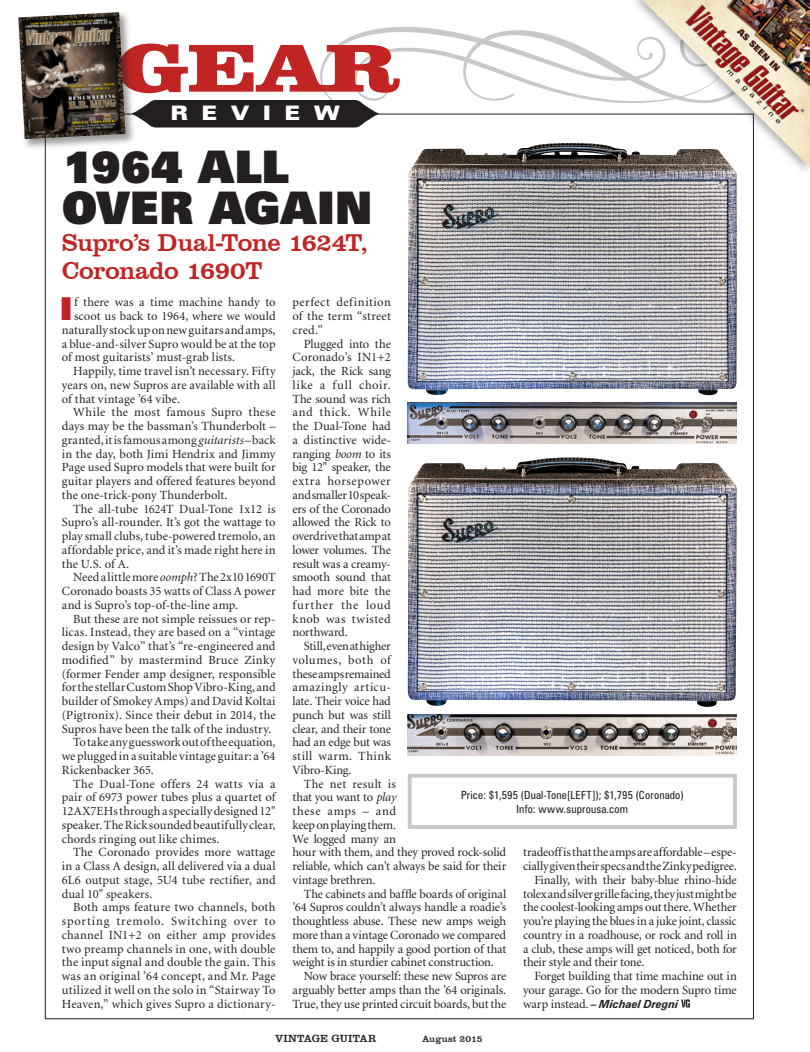
<style>
.page{position:relative;width:810px;height:1052px;background:#fff}
.page>*{position:absolute;margin:0;border:0;box-sizing:border-box;transform-origin:0 0}
.t1{font:900 69.5px "Clarendon BT";color:#c02423;scale:1.31 1}
.t2{font:900 45px/41.2px "Zurich BT";letter-spacing:-.025em;color:#231f20}
.t3{font:900 31.62px "Zurich BT";color:#c02423}
.t4{font:25px/27.5px "Clarendon BT";letter-spacing:-.03em;color:#c02423}
.t5{font:900 expanded 20px "Zurich BT";letter-spacing:.71em;color:#fff}
.t6{font:12.5px/13.8px "Minion";letter-spacing:.005em;color:#231f20;text-align:justify}
.t7{font:12.5px "Minion";letter-spacing:-.015em;color:#231f20}
.t8{font:12.5px "Minion";letter-spacing:-.02em;color:#231f20}
.t9{font:12.5px "Minion";letter-spacing:.025em;color:#231f20}
.t10{font:12.5px "Minion";letter-spacing:.055em;color:#231f20}
.t11{font:condensed 11.25px/13.8px "Zurich BT";letter-spacing:.015em;color:#231f20;text-align:center}
.t12{font:italic 700 11.25px "Zurich BT";letter-spacing:-.01em;color:#231f20}
.t13{font:10.62px "Clarendon BT";letter-spacing:.025em;color:#231f20}
.t14{font:9.38px "Clarendon BT";color:#231f20}
.s1{font-style:italic}
.s2{font-family:"Minion";font-weight:400;font-style:normal;font-size:12.5px}
</style>
<div class="page">
<svg style="left:137px;top:26px;width:493px;height:101px"></svg>
<div style="left:17px;top:10px;width:120px;height:140px;background:#231f20;opacity:.45"></div>
<img style="left:18px;top:12px;width:107px;height:127px">
<div style="left:408px;top:774px;width:329px;height:55px;border:4px solid #c7c8ca"></div>
<svg style="left:681px;top:999px;width:9px;height:8px"></svg>
<div style="left:630px;top:0;width:180px;height:175px;background:#231f20;opacity:.35"></div>
<img style="left:642px;top:0;width:168px;height:168px">
<img style="left:408px;top:143px;width:329px;height:252px">
<img style="left:408px;top:402px;width:329px;height:42px">
<img style="left:408px;top:457px;width:329px;height:250px">
<img style="left:408px;top:714px;width:329px;height:42px">
<h1 class="t1" style="left:116px;top:25px;width:218px">GEAR</h1>
<h3 class="t5" style="left:171px;top:101px;width:171px">REVIEW</h3>
<h2 class="t2" style="left:62px;top:146px;width:313px">1964 ALL<br>OVER AGAIN</h2>
<h3 class="t4" style="left:62px;top:228px;width:308px">Supro’s Dual-Tone 1624T,<br>Coronado 1690T</h3>
<h3 class="t3" style="left:60px;top:290px;width:10px">I</h3>
<p class="t6" style="left:74px;top:296px;width:203px">f there was a time machine handy to</p>
<p class="t6" style="left:292px;top:296px;width:100px">perfect definition of the term “street cred.”</p>
<p class="t6" style="left:292px;top:337px;width:100px;text-indent:11px">Plugged into the Coronado’s IN1+2 jack, the Rick sang like a full choir.<br>The sound was rich and thick. While the Dual-Tone had a distinctive wide&shy;ranging <span class="s1">boom</span> to its big 12" speaker, the extra horsepower and smaller 10 speak&shy;ers of the Coronado allowed the Rick to overdrive that amp at lower volumes. The result was a creamy&shy;smooth sound that had more bite the further the loud knob was twisted northward.</p>
<p class="t6" style="left:292px;top:640px;width:100px;text-indent:11px">Still, even at higher volumes, both of these amps remained amazingly articu&shy;late. Their voice had punch but was still clear, and their tone had an edge but was still warm. Think Vibro-King.</p>
<p class="t6" style="left:292px;top:777px;width:215px;text-align:left;text-indent:11px">The net result is<br>that you want to <span class="s1">play<br></span>these amps – and<br>keep on playing them.<br>We logged many an<br>hour with them, and they proved rock-solid reliable, which can’t always be said for their vintage brethren.</p>
<p class="t6" style="left:304px;top:887px;width:204px">The cabinets and baffle boards of original</p>
<p class="t7" style="left:292px;top:901px;width:215px">’64 Supros couldn’t always handle a roadie’s</p>
<p class="t6" style="left:292px;top:915px;width:215px">thoughtless abuse. These new amps weigh</p>
<p class="t8" style="left:292px;top:929px;width:215px">more than a vintage Coronado we compared</p>
<p class="t7" style="left:292px;top:942px;width:215px">them to, and happily a good portion of that</p>
<p class="t6" style="left:292px;top:956px;width:203px">weight is in sturdier cabinet construction.</p>
<p class="t7" style="left:304px;top:970px;width:204px">Now brace yourself: these new Supros are</p>
<p class="t6" style="left:292px;top:983px;width:215px">arguably better amps than the ’64 originals.</p>
<p class="t6" style="left:292px;top:997px;width:215px">True, they use printed circuit boards, but the</p>
<p class="t6" style="left:74px;top:310px;width:203px">scoot us back to 1964, where we would</p>
<p class="t6" style="left:62px;top:323px;width:215px">naturally stock up on new guitars and amps,</p>
<p class="t6" style="left:62px;top:337px;width:215px">a blue-and-silver Supro would be at the top</p>
<p class="t6" style="left:62px;top:351px;width:175px">of most guitarists’ must-grab lists.</p>
<p class="t6" style="left:73px;top:365px;width:204px">Happily, time travel isn’t necessary. Fifty</p>
<p class="t6" style="left:62px;top:378px;width:215px">years on, new Supros are available with all</p>
<p class="t6" style="left:62px;top:392px;width:120px">of that vintage ’64 vibe.</p>
<p class="t9" style="left:73px;top:406px;width:204px">While the most famous Supro these</p>
<p class="t6" style="left:62px;top:420px;width:215px">days may be the bassman’s Thunderbolt –</p>
<p class="t6" style="left:62px;top:433px;width:215px">granted, it is famous among <span class="s1">guitarists</span> – back</p>
<p class="t6" style="left:62px;top:447px;width:215px">in the day, both Jimi Hendrix and Jimmy</p>
<p class="t6" style="left:62px;top:461px;width:215px">Page used Supro models that were built for</p>
<p class="t6" style="left:62px;top:475px;width:215px">guitar players and offered features beyond</p>
<p class="t6" style="left:62px;top:488px;width:167px">the one-trick-pony Thunderbolt.</p>
<p class="t6" style="left:73px;top:502px;width:204px">The all-tube 1624T Dual-Tone 1x12 is</p>
<p class="t6" style="left:62px;top:516px;width:215px">Supro’s all-rounder. It’s got the wattage to</p>
<p class="t6" style="left:62px;top:530px;width:215px">play small clubs, tube-powered tremolo, an</p>
<p class="t6" style="left:62px;top:543px;width:215px">affordable price, and it’s made right here in</p>
<p class="t6" style="left:62px;top:557px;width:69px">the U.S. of A.</p>
<p class="t6" style="left:73px;top:571px;width:204px">Need a little more <span class="s1">oomph</span>? The 2x10 1690T</p>
<p class="t6" style="left:62px;top:585px;width:215px">Coronado boasts 35 watts of Class A power</p>
<p class="t6" style="left:62px;top:598px;width:178px">and is Supro’s top-of-the-line amp.</p>
<p class="t6" style="left:73px;top:612px;width:204px">But these are not simple reissues or rep-</p>
<p class="t6" style="left:62px;top:626px;width:215px">licas. Instead, they are based on a “vintage</p>
<p class="t6" style="left:62px;top:640px;width:215px">design by Valco” that’s “re-engineered and</p>
<p class="t9" style="left:62px;top:654px;width:215px">modified” by mastermind Bruce Zinky</p>
<p class="t6" style="left:62px;top:667px;width:215px">(former Fender amp designer, responsible</p>
<p class="t6" style="left:62px;top:681px;width:215px">for the stellar Custom Shop Vibro-King, and</p>
<p class="t6" style="left:62px;top:695px;width:215px">builder of Smokey Amps) and David Koltai</p>
<p class="t6" style="left:62px;top:708px;width:215px">(Pigtronix). Since their debut in 2014, the</p>
<p class="t6" style="left:62px;top:722px;width:211px">Supros have been the talk of the industry.</p>
<p class="t6" style="left:73px;top:736px;width:204px">To take any guesswork out of the equation,</p>
<p class="t6" style="left:62px;top:750px;width:215px">we plugged in a suitable vintage guitar: a ’64</p>
<p class="t6" style="left:62px;top:763px;width:94px">Rickenbacker 365.</p>
<p class="t9" style="left:73px;top:777px;width:204px">The Dual-Tone offers 24 watts via a</p>
<p class="t6" style="left:62px;top:791px;width:215px">pair of 6973 power tubes plus a quartet of</p>
<p class="t6" style="left:62px;top:805px;width:215px">12AX7EHs through a specially designed 12"</p>
<p class="t6" style="left:62px;top:818px;width:215px">speaker. The Rick sounded beautifully clear,</p>
<p class="t6" style="left:62px;top:832px;width:159px">chords ringing out like chimes.</p>
<p class="t6" style="left:73px;top:846px;width:204px">The Coronado provides more wattage</p>
<p class="t6" style="left:62px;top:860px;width:215px">in a Class A design, all delivered via a dual</p>
<p class="t6" style="left:62px;top:873px;width:215px">6L6 output stage, 5U4 tube rectifier, and</p>
<p class="t6" style="left:62px;top:887px;width:92px">dual 10" speakers.</p>
<p class="t6" style="left:73px;top:901px;width:204px">Both amps feature two channels, both</p>
<p class="t10" style="left:62px;top:915px;width:215px">sporting tremolo. Switching over to</p>
<p class="t6" style="left:62px;top:928px;width:215px">channel IN1+2 on either amp provides</p>
<p class="t6" style="left:62px;top:942px;width:215px">two preamp channels in one, with double</p>
<p class="t6" style="left:62px;top:956px;width:215px">the input signal and double the gain. This</p>
<p class="t6" style="left:62px;top:970px;width:215px">was an original ’64 concept, and Mr. Page</p>
<p class="t6" style="left:62px;top:983px;width:215px">utilized it well on the solo in “Stairway To</p>
<p class="t6" style="left:62px;top:997px;width:215px">Heaven,” which gives Supro a dictionary-</p>
<p class="t11" style="left:461px;top:788px;width:224px">Price: $1,595 (Dual-Tone[LEFT]); $1,795 (Coronado)<br>Info: www.suprousa.com</p>
<p class="t7" style="left:523px;top:846px;width:215px">tradeoff is that the amps are affordable – espe-</p>
<p class="t7" style="left:523px;top:860px;width:215px">cially given their specs and the Zinky pedigree.</p>
<p class="t7" style="left:534px;top:874px;width:204px">Finally, with their baby-blue rhino-hide</p>
<p class="t6" style="left:523px;top:887px;width:215px">tolex and silver grille facing, they just might be</p>
<p class="t7" style="left:523px;top:901px;width:215px">the coolest-looking amps out there. Whether</p>
<p class="t8" style="left:523px;top:915px;width:215px">you’re playing the blues in a juke joint, classic</p>
<p class="t6" style="left:523px;top:928px;width:215px">country in a roadhouse, or rock and roll in</p>
<p class="t6" style="left:523px;top:942px;width:215px">a club, these amps will get noticed, both for</p>
<p class="t7" style="left:523px;top:956px;width:123px">their style and their tone.</p>
<p class="t7" style="left:534px;top:970px;width:204px">Forget building that time machine out in</p>
<p class="t8" style="left:523px;top:984px;width:215px">your garage. Go for the modern Supro time</p>
<p class="t12" style="left:523px;top:997px;width:157px"><span class="s2">warp instead.</span> – Michael Dregni</p>
<p class="t13" style="left:275px;top:1031px;width:102px">Vintage Guitar</p>
<p class="t14" style="left:422px;top:1032px;width:62px">August 2015</p>
</div>
